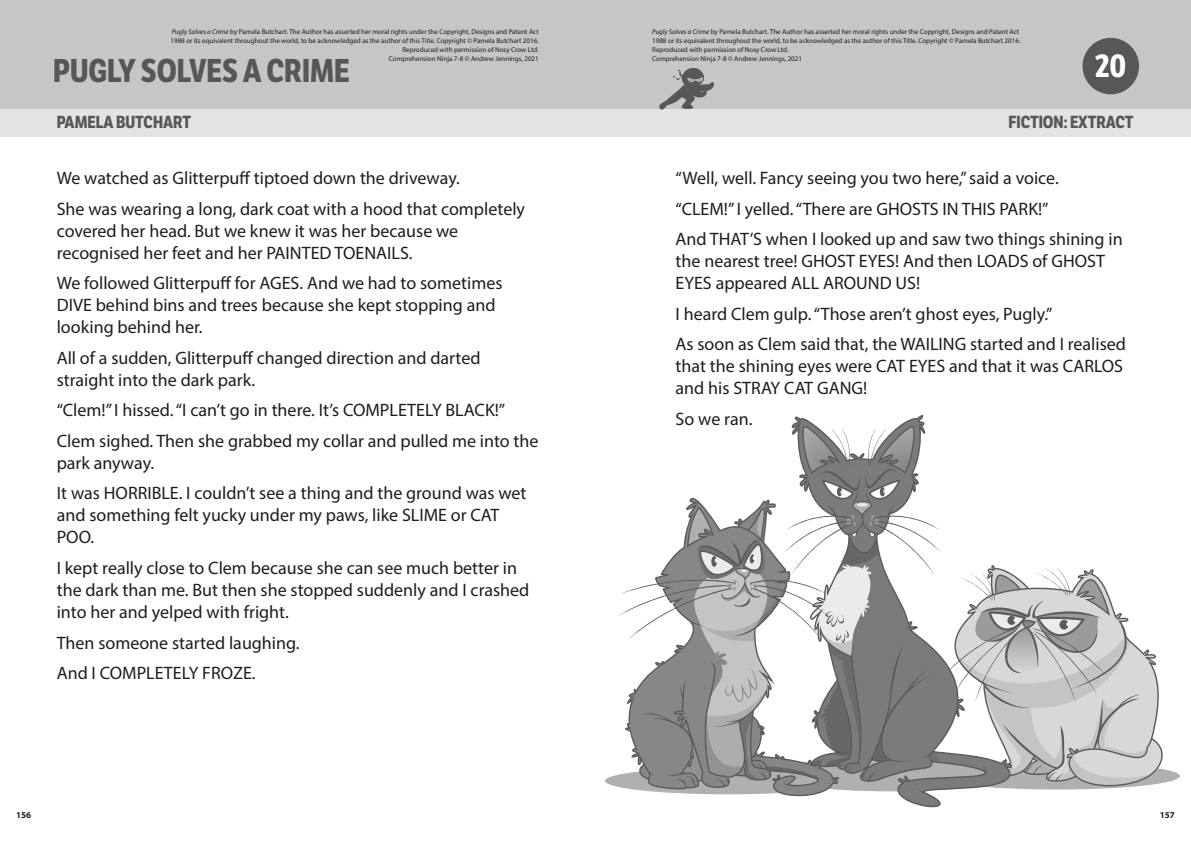
<style>
.page{position:relative;width:1191px;height:842px;background:#fff}
.page>*{position:absolute;margin:0;border:0;box-sizing:border-box;transform-origin:0 0}
.t1{font:700 32px "LFT Etica Condensed";color:#575756}
.t2{font:700 32px "LFT Etica Condensed";color:#fff}
.t3{font:18px/22px "Myriad Pro";color:#1d1d1b}
.t4{font:700 17px "LFT Etica Condensed";color:#575756}
.t5{font:700 9px "Myriad Pro";color:#1d1d1b}
.t6{font:7px/9px "Myriad Pro";color:#1d1d1b}
.s1{font-style:italic}
</style>
<div class="page">
<svg style="left:617px;top:415px;width:550px;height:393px"></svg>
<div style="left:0;top:108px;width:1191px;height:29px;background:#e3e3e3"></div>
<div style="left:0;top:0;width:1191px;height:108px;background:#c6c6c6"></div>
<div style="left:1082px;top:38px;width:57px;height:56px;background:#575756;border-radius:50%"></div>
<svg style="left:657px;top:68px;width:57px;height:42px"></svg>
<p class="t6" style="left:652px;top:27px;width:370px"><span class="s1">Pugly Solves a Crime</span> by Pamela Butchart. The Author has asserted her moral rights under the Copyright, Designs and Patent Act 1988 or its equivalent throughout the world, to be acknowledged as the author of this Title. Copyright © Pamela Butchart 2016.<br>Reproduced with permission of Nosy Crow Ltd.<br>Comprehension Ninja 7-8 © Andrew Jennings, 2021</p>
<p class="t6" style="left:170px;top:27px;width:370px;text-align:right"><span class="s1">Pugly Solves a Crime</span> by Pamela Butchart. The Author has asserted her moral rights under the Copyright, Designs and Patent Act 1988 or its equivalent throughout the world, to be acknowledged as the author of this Title. Copyright © Pamela Butchart 2016.<br>Reproduced with permission of Nosy Crow Ltd.<br>Comprehension Ninja 7-8 © Andrew Jennings, 2021</p>
<h1 class="t1" style="left:53px;top:52px;width:35px">PUGLY</h1>
<h1 class="t1" style="left:141px;top:52px;width:33px">SOLVES</h1>
<h1 class="t1" style="left:243px;top:52px;width:59px">A CRIME</h1>
<h1 class="t2" style="left:1094px;top:47px;width:33px">20</h1>
<p class="t4" style="left:57px;top:112px;width:136px">PAMELA BUTCHART</p>
<p class="t4" style="left:1008px;top:112px;width:126px">FICTION: EXTRACT</p>
<p class="t3" style="left:57px;top:163px;width:470px;line-height:30.5px">We watched as Glitterpuff tiptoed down the driveway.<br>She was wearing a long, dark coat with a hood that completely</p>
<p class="t3" style="left:57px;top:220px;width:403px">covered her head. But we knew it was her because we recognised her feet and her PAINTED TOENAILS.</p>
<p class="t3" style="left:57px;top:272px;width:447px">We followed Glitterpuff for AGES. And we had to sometimes<br>DIVE behind bins and trees because she kept stopping and looking behind her.</p>
<p class="t3" style="left:57px;top:347px;width:425px">All of a sudden, Glitterpuff changed direction and darted straight into the dark park.</p>
<p class="t3" style="left:57px;top:395px;width:483px;line-height:30.5px">“Clem!” I hissed. “I can’t go in there. It’s COMPLETELY BLACK!”<br>Clem sighed. Then she grabbed my collar and pulled me into the</p>
<p class="t3" style="left:57px;top:447px;width:471px;line-height:30.5px">park anyway.<br>It was HORRIBLE. I couldn’t see a thing and the ground was wet</p>
<p class="t3" style="left:57px;top:504px;width:444px">and something felt yucky under my paws, like SLIME or CAT<br>POO.</p>
<p class="t3" style="left:57px;top:557px;width:474px">I kept really close to Clem because she can see much better in the dark than me. But then she stopped suddenly and I crashed into her and yelped with fright.</p>
<p class="t3" style="left:57px;top:627px;width:244px;line-height:30.5px">Then someone started laughing.<br>And I COMPLETELY FROZE.</p>
<p class="t3" style="left:675px;top:163px;width:448px;line-height:30.5px">“Well, well. Fancy seeing you two here,” said a voice.<br>“CLEM!” I yelled. “There are GHOSTS IN THIS PARK!”<br>And THAT’S when I looked up and saw two things shining in</p>
<p class="t3" style="left:675px;top:250px;width:431px">the nearest tree! GHOST EYES! And then LOADS of GHOST<br>EYES appeared ALL AROUND US!</p>
<p class="t3" style="left:675px;top:298px;width:452px;line-height:30.5px">I heard Clem gulp. “Those aren’t ghost eyes, Pugly.”<br>As soon as Clem said that, the WAILING started and I realised</p>
<p class="t3" style="left:675px;top:355px;width:449px">that the shining eyes were CAT EYES and that it was CARLOS and his STRAY CAT GANG!</p>
<p class="t3" style="left:675px;top:408px;width:78px">So we ran.</p>
<p class="t5" style="left:16px;top:809px;width:16px">156</p>
<p class="t5" style="left:1159px;top:809px;width:16px">157</p>
</div>
